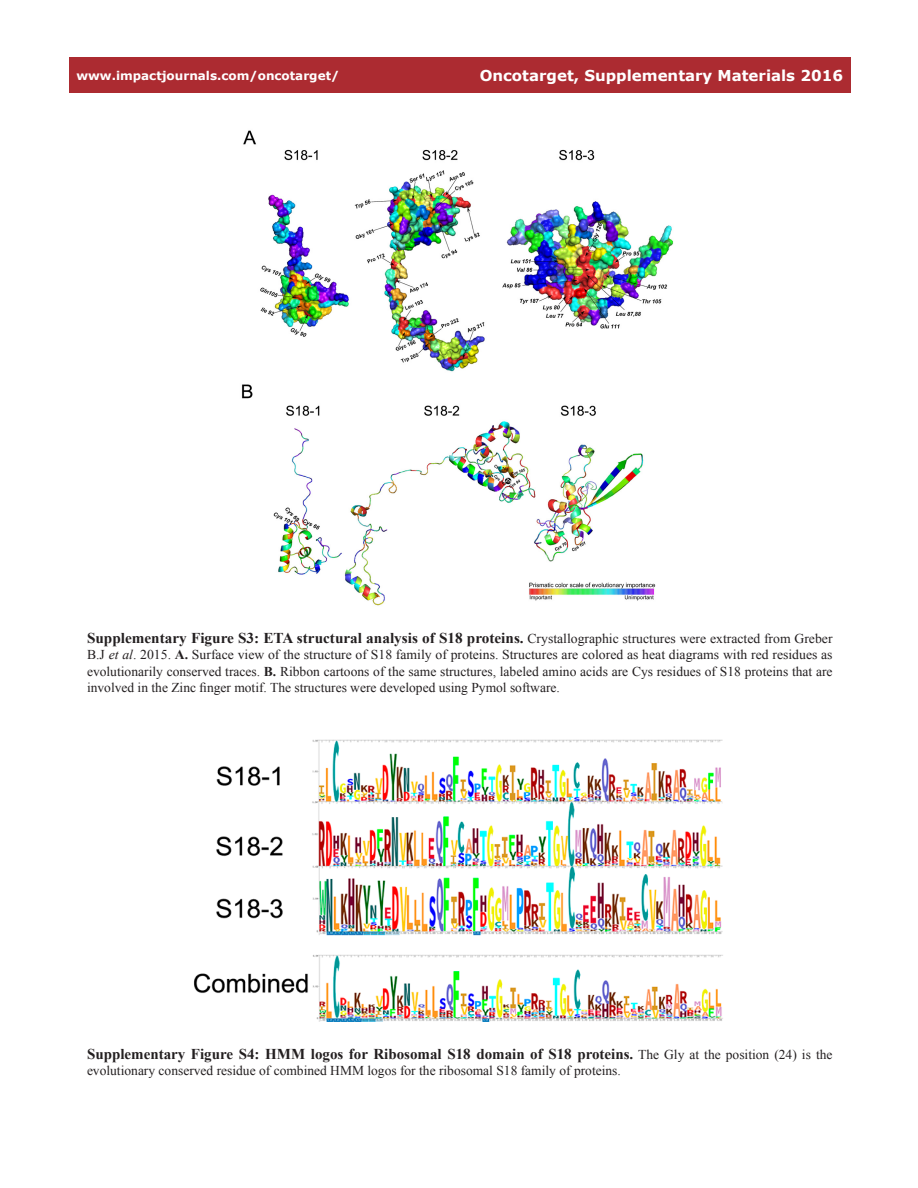
<style>
.page{position:relative;width:918px;height:1188px;background:#fff}
.page>*{position:absolute;margin:0;border:0;box-sizing:border-box;transform-origin:0 0}
.Heading{font:700 15px "Times New Roman";color:#231f20}
.figuretext{font:700 15px "Times New Roman";color:#231f20}
.t1{font:700 15px "Verdana";color:#fff}
.Heading-2{font:13.5px/16.2px "Times New Roman";color:#231f20;text-align:justify}
.figuretext-2{font:13.5px "Times New Roman";color:#231f20}
.t2{font:700 12px "Verdana";color:#fff}
.s1{font-weight:400;font-size:13.5px}
.s2{font-style:italic}
.s3{font-weight:700}
</style>
<div class="page">
<div style="left:69px;top:57px;width:781px;height:36px;background:#ac2b31"></div>
<img style="left:242px;top:130px;width:432px;height:476px">
<img style="left:194px;top:739px;width:529px;height:283px">
<p class="t2" style="left:76px;top:67px;width:264px">www.impactjournals.com/oncotarget/</p>
<p class="t1" style="left:480px;top:65px;width:365px">Oncotarget, Supplementary Materials 2016</p>
<p class="Heading" style="left:87px;top:628px;width:747px">Supplementary Figure S3: ETA structural analysis of S18 proteins. <span class="s1">Crystallographic structures were extracted from Greber</span></p>
<p class="Heading-2" style="left:87px;top:646px;width:747px">B.J <span class="s2">et al</span>. 2015. <span class="s3">A.</span> Surface view of the structure of S18 family of proteins. Structures are colored as heat diagrams with red residues as evolutionarily conserved traces. <span class="s3">B.</span> Ribbon cartoons of the same structures, labeled amino acids are Cys residues of S18 proteins that are involved in the Zinc finger motif. The structures were developed using Pymol software.</p>
<p class="figuretext" style="left:87px;top:1044px;width:747px">Supplementary Figure S4: HMM logos for Ribosomal S18 domain of S18 proteins. <span class="s1">The Gly at the position (24) is the</span></p>
<p class="figuretext-2" style="left:87px;top:1062px;width:535px">evolutionary conserved residue of combined HMM logos for the ribosomal S18 family of proteins.</p>
</div>
